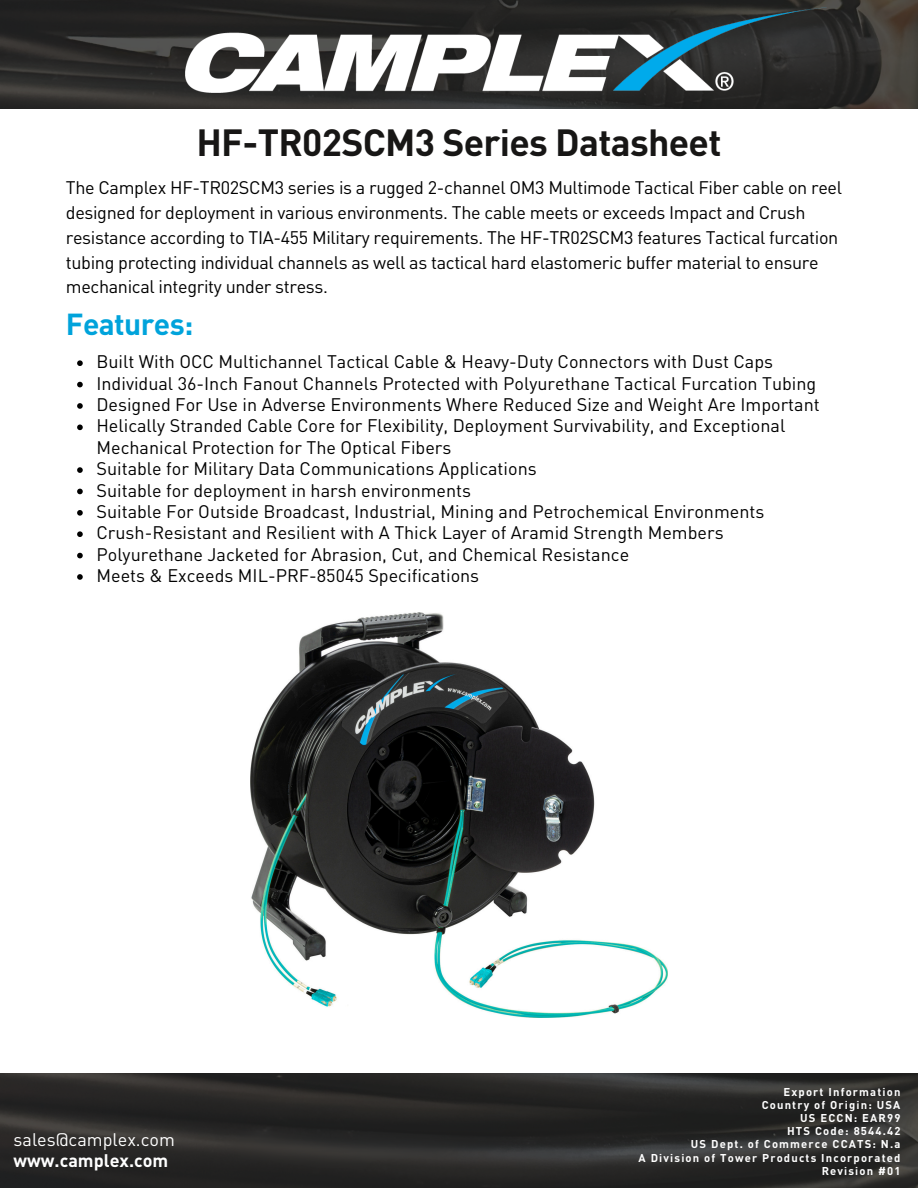
<style>
.page{position:relative;width:918px;height:1188px;background:#fff}
.page>*{position:absolute;margin:0;border:0;box-sizing:border-box;transform-origin:0 0}
.t1{font:700 37.35px "DIN Pro";letter-spacing:-.02em;color:#171615}
.t2{font:700 30px "DIN Pro";letter-spacing:-.02em;color:#00a3db}
.t3{font:18px/21.3px "DIN Pro";color:#000}
.t4{font:18px/24.8px "DIN Pro";letter-spacing:-.02em;color:#000}
.t5{font:18px "DIN Pro";color:#fff}
.t6{font:700 18px "DIN Pro";color:#fff}
.t7{font:700 11.25px "DIN Pro";letter-spacing:.105em;color:#fff}
</style>
<div class="page">
<img style="left:250px;top:613px;width:418px;height:405px">
<svg style="left:77px;top:360px;width:6px;height:6px"></svg>
<svg style="left:77px;top:382px;width:6px;height:5px"></svg>
<svg style="left:77px;top:403px;width:6px;height:6px"></svg>
<svg style="left:77px;top:425px;width:6px;height:5px"></svg>
<svg style="left:77px;top:467px;width:6px;height:6px"></svg>
<svg style="left:77px;top:489px;width:6px;height:5px"></svg>
<svg style="left:77px;top:510px;width:6px;height:6px"></svg>
<svg style="left:77px;top:531px;width:6px;height:6px"></svg>
<svg style="left:77px;top:553px;width:6px;height:5px"></svg>
<svg style="left:77px;top:574px;width:6px;height:6px"></svg>
<svg style="left:0;top:0;width:918px;height:108px;fill:#282827"></svg>
<svg style="left:0;top:1073px;width:918px;height:115px;fill:#262525"></svg>
<img style="left:185px;top:7px;width:641px;height:86px">
<p class="t1" style="left:196px;top:118px;width:527px">HF-TR02SCM3 Series Datasheet</p>
<p class="t4" style="left:66px;top:175px;width:778px">The Camplex HF-TR02SCM3 series is a rugged 2-channel OM3 Multimode Tactical Fiber cable on reel designed for deployment in various environments. The cable meets or exceeds Impact and Crush resistance according to TIA-455 Military requirements. The HF-TR02SCM3 features Tactical furcation tubing protecting individual channels as well as tactical hard elastomeric buffer material to ensure mechanical integrity under stress.</p>
<p class="t2" style="left:66px;top:305px;width:129px">Features:</p>
<p class="t3" style="left:96px;top:351px;width:678px">Built With OCC Multichannel Tactical Cable &amp; Heavy-Duty Connectors with Dust Caps</p>
<p class="t3" style="left:96px;top:372px;width:721px">Individual 36-Inch Fanout Channels Protected with Polyurethane Tactical Furcation Tubing</p>
<h1 class="t3" style="left:96px;top:394px;width:725px">Designed For Use in Adverse Environments Where Reduced Size and Weight Are Important</h1>
<h4 class="t3" style="left:96px;top:415px;width:690px">Helically Stranded Cable Core for Flexibility, Deployment Survivability, and Exceptional<br>Mechanical Protection for The Optical Fibers</h4>
<h2 class="t3" style="left:96px;top:458px;width:442px">Suitable for Military Data Communications Applications</h2>
<p class="t3" style="left:96px;top:479px;width:376px">Suitable for deployment in harsh environments</p>
<p class="t3" style="left:96px;top:500px;width:670px">Suitable For Outside Broadcast, Industrial, Mining and Petrochemical Environments</p>
<p class="t3" style="left:96px;top:522px;width:629px">Crush-Resistant and Resilient with A Thick Layer of Aramid Strength Members</p>
<p class="t3" style="left:96px;top:543px;width:534px">Polyurethane Jacketed for Abrasion, Cut, and Chemical Resistance</p>
<p class="t3" style="left:96px;top:565px;width:384px">Meets &amp; Exceeds MIL-PRF-85045 Specifications</p>
<p class="t5" style="left:14px;top:1129px;width:163px">sales@camplex.com</p>
<p class="t6" style="left:14px;top:1149px;width:156px">www.camplex.com</p>
<p class="t7" style="left:784px;top:1085px;width:118px">Export Information</p>
<p class="t7" style="left:762px;top:1098px;width:140px">Country of Origin: USA</p>
<p class="t7" style="left:800px;top:1111px;width:102px">US ECCN: EAR99</p>
<p class="t7" style="left:787px;top:1124px;width:115px">HTS Code: 8544.42</p>
<p class="t7" style="left:691px;top:1137px;width:211px">US Dept. of Commerce CCATS: N.a</p>
<h4 class="t7" style="left:639px;top:1150px;width:263px">A Division of Tower Products Incorporated</h4>
<h3 class="t7" style="left:822px;top:1163px;width:80px">Revision #01</h3>
</div>
